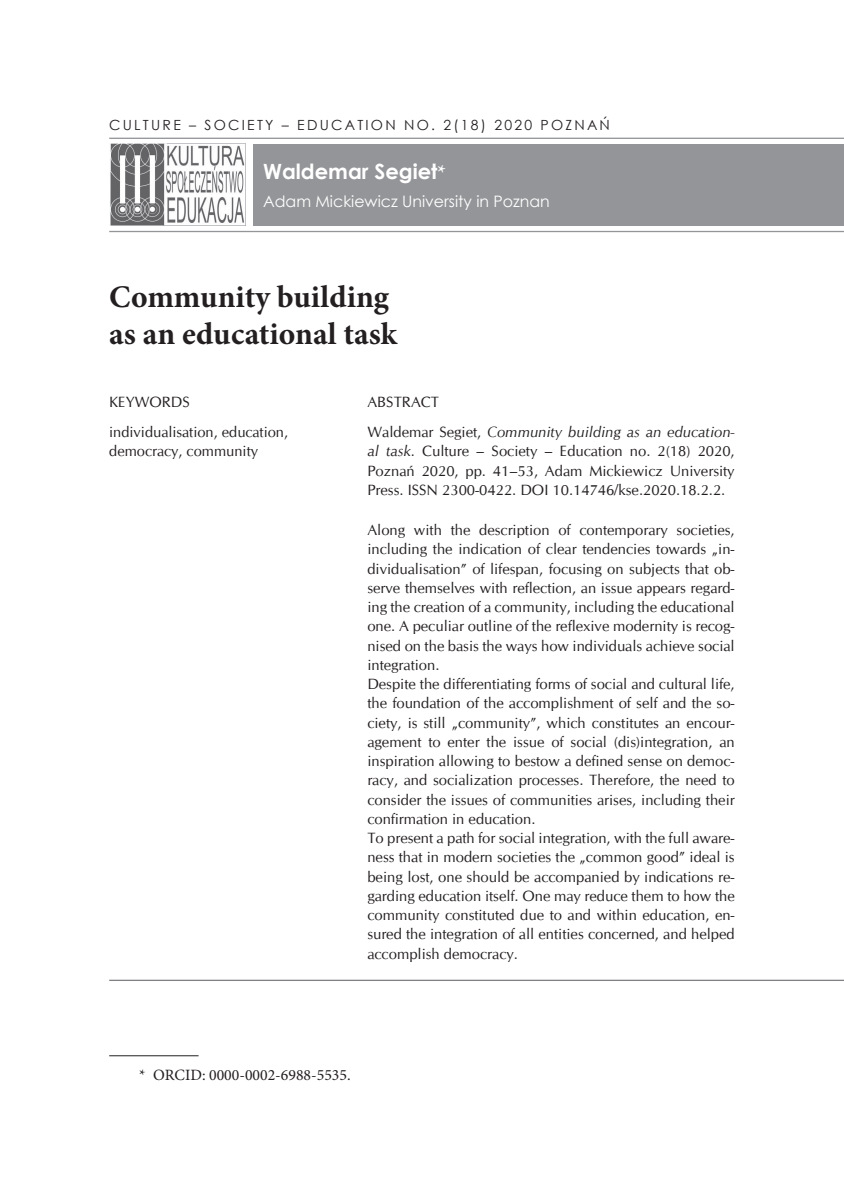
<style>
.page{position:relative;width:844px;height:1191px;background:#fff}
.page>*{position:absolute;margin:0;border:0;box-sizing:border-box;transform-origin:0 0}
.t1{font:700 31.5px/36.8px "Minion Pro";color:#231f20}
.t2{font:700 21px "Century Gothic";color:#fff}
.t3{font:15.75px "Century Gothic";color:#fff}
.t4{font:15.75px "Minion Pro";color:#231f20}
.t5{font:14.88px/19.2px "CG Omega";color:#231f20}
.t6{font:italic 14.88px/29.8px "CG Omega";color:#231f20}
.t7{font:14px "Century Gothic";letter-spacing:.16em;color:#231f20}
.s1{font-family:"Minion Pro"}
.s2{font-style:normal}
.s3{font-style:italic}
</style>
<div class="page">
<div style="left:253px;top:144px;width:590px;height:82px;background:#939598"></div>
<hr style="left:109px;top:1055px;width:89px;height:1px;background:#231f20">
<hr style="left:109px;top:138px;width:734px;height:1px;background:#939598">
<img style="left:110px;top:144px;width:135px;height:82px">
<hr style="left:109px;top:979px;width:734px;height:2px;background:#808285">
<hr style="left:109px;top:231px;width:734px;height:1px;background:#939598">
<p class="t7" style="left:109px;top:115px;width:502px">CULTURE – SOCIETY – EDUCATION NO. 2(18) 2020 POZNAŃ</p>
<h2 class="t2" style="left:263px;top:155px;width:184px">Waldemar Segiet<span class="s1">*</span></h2>
<p class="t3" style="left:263px;top:190px;width:288px">Adam Mickiewicz University in Poznan</p>
<h1 class="t1" style="left:109px;top:278px;width:298px">Community building as an educational task<sup>1</sup></h1>
<p class="t5" style="left:109px;top:387px;width:180px;line-height:29.8px">KEYWORDS individualisation, education,</p>
<p class="t5" style="left:109px;top:442px;width:150px">democracy, community</p>
<p class="t6" style="left:367px;top:387px;width:369px"><span class="s2">ABSTRACT<br>Waldemar Segiet,</span> Community building as an education-</p>
<p class="t5" style="left:367px;top:442px;width:369px;text-align:justify"><span class="s3">al task.</span> Culture – Society – Education no. 2(18) 2020, Poznań 2020, pp. 41–53, Adam Mickiewicz University Press. ISSN 2300-0422. DOI 10.14746/kse.2020.18.2.2.</p>
<p class="t5" style="left:367px;top:520px;width:369px">Along with the description of contemporary societies, including the indication of clear tendencies towards „in&shy;dividualisation” of lifespan, focusing on subjects that ob&shy;serve themselves with reflection, an issue appears regard&shy;ing the creation of a community, including the educational one. A peculiar outline of the reflexive modernity is recog&shy;nised on the basis the ways how individuals achieve social integration.<br>Despite the differentiating forms of social and cultural life, the foundation of the accomplishment of self and the so&shy;ciety, is still „community”, which constitutes an encour&shy;agement to enter the issue of social (dis)integration, an inspiration allowing to bestow a defined sense on democ&shy;racy, and socialization processes. Therefore, the need to consider the issues of communities arises, including their confirmation in education.<br>To present a path for social integration, with the full aware&shy;ness that in modern societies the „common good” ideal is being lost, one should be accompanied by indications re&shy;garding education itself. One may reduce them to how the community constituted due to and within education, en&shy;sured the integration of all entities concerned, and helped accomplish democracy.</p>
<p class="t4" style="left:139px;top:1064px;width:213px">* ORCID: 0000-0002-6988-5535.</p>
</div>
